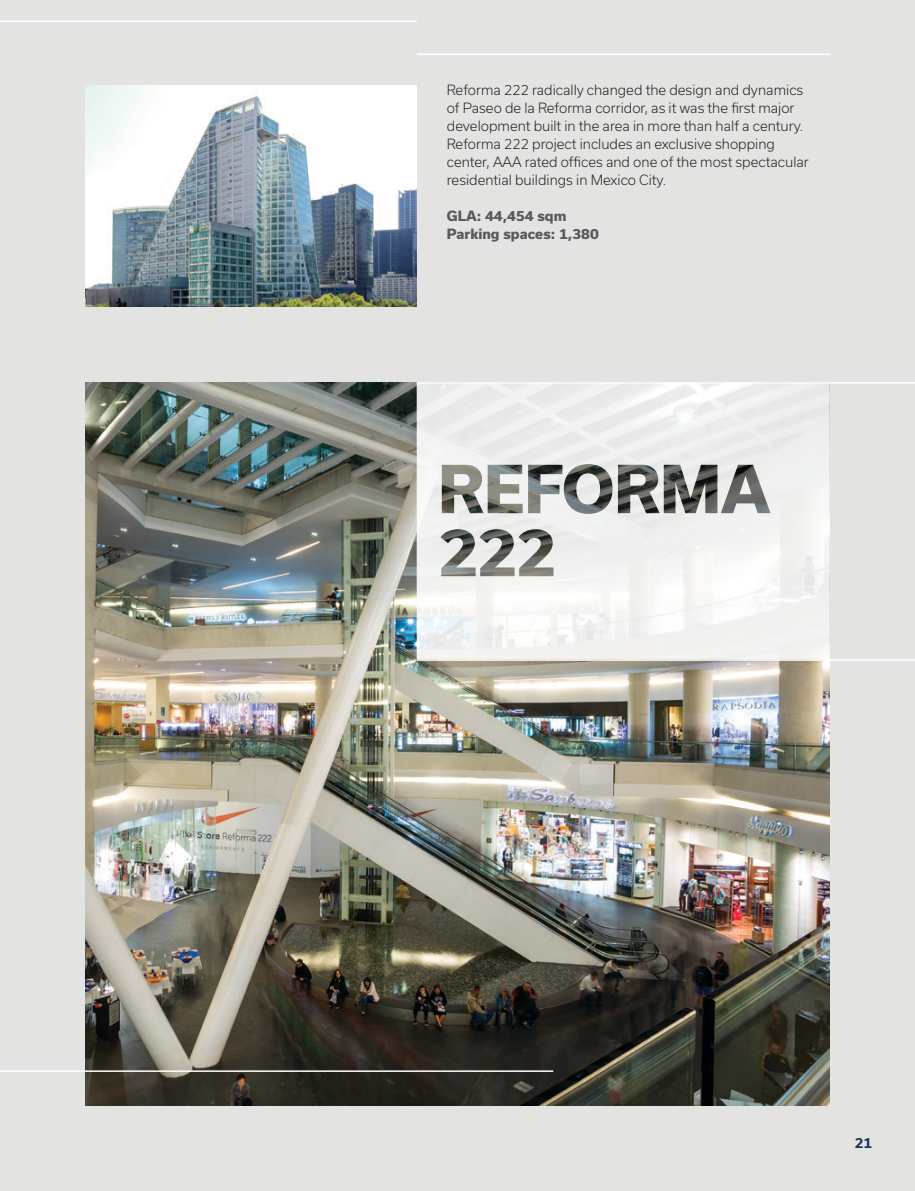
<style>
.page{position:relative;width:915px;height:1191px;background:#fff}
.page>*{position:absolute;margin:0;border:0;box-sizing:border-box;transform-origin:0 0}
.t1{font:300 13.5px/18px "Usual";color:#231f20}
.t2{font:800 13.5px/18px "Usual";color:#58595b}
.t3{font:700 13.5px "Usual";color:#1b345c}
</style>
<div class="page">
<div style="left:0;top:0;width:914px;height:1191px;background:#e3e4e1"></div>
<img style="left:85px;top:383px;width:744px;height:723px">
<img style="left:85px;top:85px;width:331px;height:221px">
<hr style="left:0;top:1070px;width:553px;height:1px;background:#fff">
<hr style="left:416px;top:54px;width:413px;height:1px;background:#fff">
<hr style="left:0;top:21px;width:416px;height:1px;background:#fff">
<svg style="left:416px;top:383px;width:413px;height:276px;fill:#f0f0ef"></svg>
<hr style="left:416px;top:659px;width:498px;height:2px;background:#fff">
<hr style="left:416px;top:382px;width:498px;height:1px;background:#fff">
<p class="t1" style="left:446px;top:81px;width:363px">Reforma 222 radically changed the design and dynamics of Paseo de la Reforma corridor, as it was the first major development built in the area in more than half a century.<br>Reforma 222 project includes an exclusive shopping center, AAA rated offices and one of the most spectacular residential buildings in Mexico City.</p>
<p class="t2" style="left:446px;top:207px;width:153px">GLA: 44,454 sqm<br>Parking spaces: 1,380</p>
<p class="t3" style="left:854px;top:1135px;width:19px">21</p>
</div>
